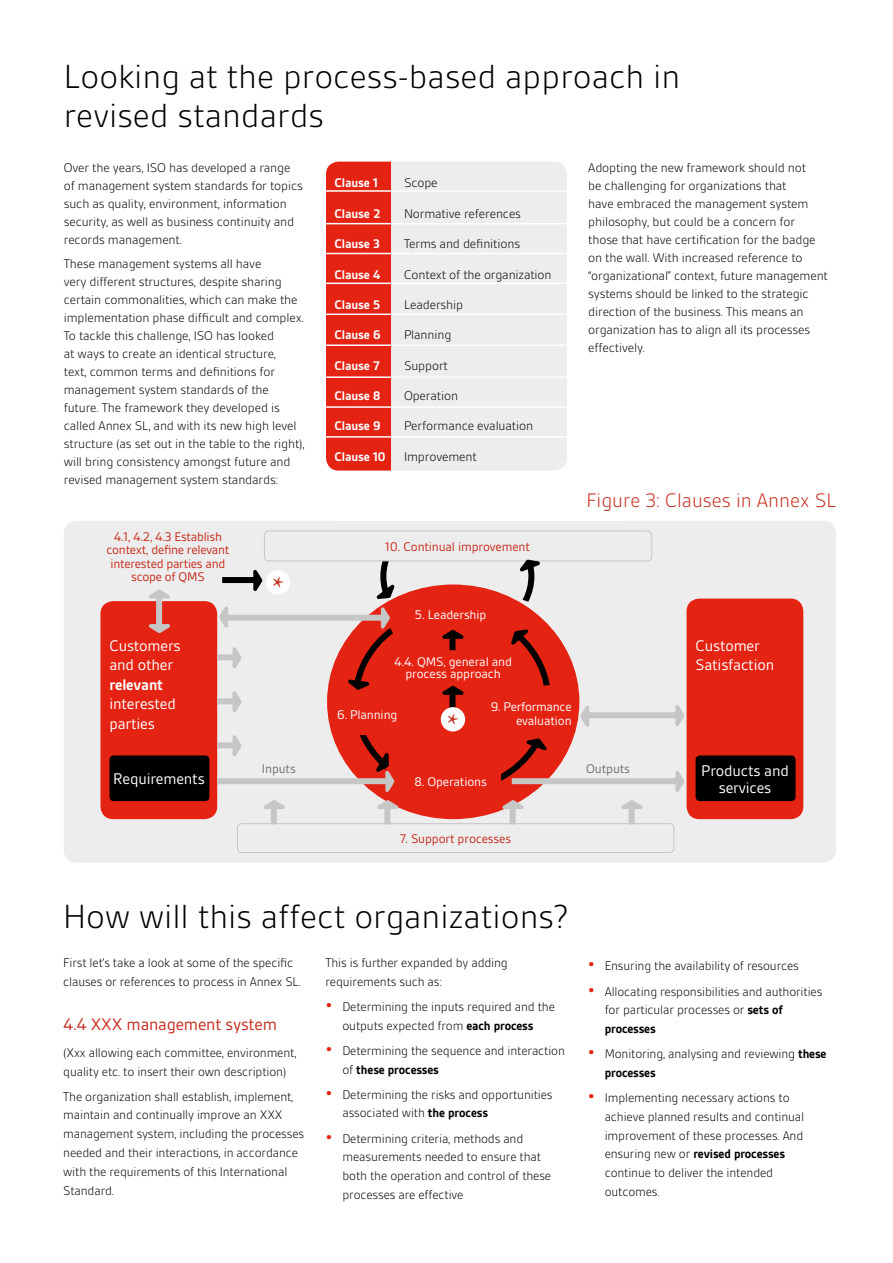
<style>
.page{position:relative;width:893px;height:1263px;background:#fff}
.page>*{position:absolute;margin:0;border:0;box-sizing:border-box;transform-origin:0 0}
.t1{font:300 36px/39px "BSI Gesta";color:#000}
.t2{font:30px "Minion Pro";color:#c62a1b}
.t3{font:300 21px "BSI Gesta";color:#c62a1b}
.t4{font:18px "BSI Gesta";letter-spacing:-.01em;color:#c62a1b}
.t5{font:16.5px/19.5px "BSI Gesta";letter-spacing:-.01em;color:#fff}
.t6{font:700 16.5px "BSI Gesta";letter-spacing:-.01em;color:#fff}
.t7{font:300 13.5px/18px "BSI Gesta";letter-spacing:-.01em;color:#000}
.t8{font:13.5px/13.5px "BSI Gesta";letter-spacing:-.02em;color:#c62a1b;text-align:center}
.t9{font:13.5px/12px "BSI Gesta";letter-spacing:-.01em;color:#fff;text-align:center}
.t10{font:700 13.5px "BSI Gesta";letter-spacing:-.01em;color:#fff}
.t11{font:13.5px "BSI Gesta";letter-spacing:-.01em;color:#706f6f}
.s1{font-weight:700;font-size:18px;color:#e42313}
.s2{font-weight:700}
</style>
<div class="page">
<div style="left:326px;top:162px;width:65px;height:309px;background:#e42313"></div>
<div style="left:391px;top:162px;width:176px;height:309px;background:#ededed"></div>
<hr style="left:326px;top:190px;width:241px;height:2px;background:#fff">
<hr style="left:326px;top:223px;width:241px;height:1px;background:#fff">
<hr style="left:326px;top:253px;width:241px;height:1px;background:#fff">
<hr style="left:326px;top:283px;width:241px;height:1px;background:#fff">
<hr style="left:326px;top:314px;width:241px;height:1px;background:#fff">
<hr style="left:326px;top:344px;width:241px;height:2px;background:#fff">
<hr style="left:326px;top:376px;width:241px;height:2px;background:#fff">
<hr style="left:326px;top:406px;width:241px;height:2px;background:#fff">
<hr style="left:326px;top:436px;width:241px;height:2px;background:#fff">
<div style="left:64px;top:521px;width:772px;height:342px;background:#ededed;border-radius:13px"></div>
<div style="left:327px;top:584px;width:252px;height:235px;background:#e42313;border-radius:50%"></div>
<div style="left:100px;top:601px;width:117px;height:218px;background:#e42313;border-radius:13px"></div>
<div style="left:687px;top:599px;width:116px;height:220px;background:#e42313;border-radius:13px"></div>
<div style="left:109px;top:755px;width:100px;height:46px;background:#000;border-radius:4px"></div>
<div style="left:237px;top:823px;width:437px;height:30px;border:1px solid #c6c6c6;border-radius:4px"></div>
<div style="left:264px;top:531px;width:388px;height:30px;border:1px solid #c6c6c6;border-radius:4px"></div>
<div style="left:696px;top:755px;width:99px;height:46px;background:#000;border-radius:4px"></div>
<div style="left:512px;top:778px;width:164px;height:6px;background:#c6c6c6"></div>
<svg style="left:675px;top:768px;width:12px;height:35px"></svg>
<svg style="left:264px;top:800px;width:21px;height:10px"></svg>
<div style="left:271px;top:808px;width:6px;height:16px;background:#c6c6c6"></div>
<div style="left:384px;top:808px;width:6px;height:16px;background:#c6c6c6"></div>
<div style="left:510px;top:808px;width:6px;height:16px;background:#c6c6c6"></div>
<svg style="left:621px;top:800px;width:22px;height:12px"></svg>
<div style="left:628px;top:808px;width:6px;height:16px;background:#c6c6c6"></div>
<div style="left:222px;top:615px;width:160px;height:6px;background:#c6c6c6"></div>
<svg style="left:217px;top:606px;width:14px;height:25px"></svg>
<div style="left:266px;top:570px;width:24px;height:24px;background:#fff;border-radius:50%"></div>
<svg style="left:229px;top:647px;width:13px;height:22px"></svg>
<div style="left:217px;top:654px;width:16px;height:6px;background:#c6c6c6"></div>
<svg style="left:250px;top:569px;width:13px;height:22px"></svg>
<div style="left:222px;top:577px;width:32px;height:6px;background:#000"></div>
<svg style="left:229px;top:691px;width:13px;height:22px"></svg>
<div style="left:217px;top:698px;width:16px;height:6px;background:#c6c6c6"></div>
<svg style="left:229px;top:735px;width:13px;height:22px"></svg>
<div style="left:217px;top:742px;width:16px;height:6px;background:#c6c6c6"></div>
<div style="left:587px;top:712px;width:89px;height:6px;background:#c6c6c6"></div>
<svg style="left:672px;top:702px;width:15px;height:35px"></svg>
<svg style="left:578px;top:694px;width:14px;height:33px"></svg>
<div style="left:156px;top:598px;width:6px;height:28px;background:#c6c6c6"></div>
<svg style="left:146px;top:589px;width:35px;height:13px"></svg>
<svg style="left:148px;top:621px;width:22px;height:12px"></svg>
<div style="left:217px;top:778px;width:169px;height:6px;background:#c6c6c6"></div>
<svg style="left:338px;top:559px;width:223px;height:253px"></svg>
<h1 class="t1" style="left:64px;top:57px;width:618px">Looking at the process-based approach in revised standards</h1>
<p class="t7" style="left:64px;top:158px;width:241px">Over the years, ISO has developed a range of management system standards for topics such as quality, environment, information security, as well as business continuity and records management.</p>
<p class="t7" style="left:64px;top:255px;width:242px">These management systems all have<br>very different structures, despite sharing certain commonalities, which can make the implementation phase difficult and complex.<br>To tackle this challenge, ISO has looked<br>at ways to create an identical structure,<br>text, common terms and definitions for management system standards of the future. The framework they developed is called Annex SL, and with its new high level structure (as set out in the table to the right), will bring consistency amongst future and revised management system standards:</p>
<p class="t7" style="left:588px;top:158px;width:241px">Adopting the new framework should not<br>be challenging for organizations that<br>have embraced the management system philosophy, but could be a concern for those that have certification for the badge on the wall. With increased reference to “organizational” context, future management systems should be linked to the strategic direction of the business. This means an organization has to align all its processes effectively.</p>
<p class="t10" style="left:334px;top:176px;width:45px">Clause 1</p>
<p class="t7" style="left:404px;top:174px;width:35px">Scope</p>
<p class="t10" style="left:334px;top:206px;width:47px">Clause 2</p>
<p class="t7" style="left:404px;top:204px;width:119px">Normative references</p>
<p class="t10" style="left:334px;top:237px;width:47px">Clause 3</p>
<p class="t7" style="left:404px;top:235px;width:118px">Terms and definitions</p>
<p class="t10" style="left:334px;top:267px;width:47px">Clause 4</p>
<p class="t7" style="left:404px;top:265px;width:149px">Context of the organization</p>
<p class="t10" style="left:334px;top:298px;width:47px">Clause 5</p>
<p class="t7" style="left:404px;top:296px;width:61px">Leadership</p>
<p class="t10" style="left:334px;top:328px;width:48px">Clause 6</p>
<p class="t7" style="left:404px;top:326px;width:49px">Planning</p>
<p class="t10" style="left:334px;top:358px;width:47px">Clause 7</p>
<p class="t7" style="left:404px;top:356px;width:45px">Support</p>
<p class="t10" style="left:334px;top:389px;width:47px">Clause 8</p>
<p class="t7" style="left:404px;top:387px;width:56px">Operation</p>
<p class="t10" style="left:334px;top:419px;width:48px">Clause 9</p>
<p class="t7" style="left:404px;top:417px;width:131px">Performance evaluation</p>
<p class="t10" style="left:334px;top:449px;width:53px">Clause 10</p>
<p class="t7" style="left:404px;top:447px;width:74px">Improvement</p>
<p class="t8" style="left:107px;top:530px;width:124px">4.1, 4.2, 4.3 Establish context, define relevant interested parties and scope of QMS</p>
<p class="t5" style="left:109px;top:635px;width:73px">Customers and other</p>
<p class="t6" style="left:109px;top:676px;width:55px">relevant</p>
<p class="t5" style="left:109px;top:694px;width:68px">interested parties</p>
<p class="t5" style="left:113px;top:769px;width:93px">Requirements</p>
<h2 class="t2" style="left:272px;top:567px;width:14px">*</h2>
<p class="t8" style="left:385px;top:540px;width:146px">10. Continual improvement</p>
<h3 class="t3" style="left:587px;top:490px;width:251px">Figure 3: Clauses in Annex SL</h3>
<p class="t9" style="left:415px;top:609px;width:73px">5. Leadership</p>
<p class="t9" style="left:394px;top:656px;width:119px">4.4. QMS, general and process approach</p>
<p class="t9" style="left:337px;top:709px;width:62px">6. Planning</p>
<h2 class="t2" style="left:447px;top:704px;width:14px">*</h2>
<p class="t9" style="left:491px;top:700px;width:82px;line-height:13.5px;text-align:right">9. Performance evaluation</p>
<p class="t5" style="left:696px;top:635px;width:80px">Customer<br>Satisfaction</p>
<p class="t11" style="left:262px;top:762px;width:35px">Inputs</p>
<p class="t11" style="left:586px;top:762px;width:45px">Outputs</p>
<p class="t9" style="left:415px;top:776px;width:74px">8. Operations</p>
<p class="t8" style="left:399px;top:832px;width:113px">7. Support processes</p>
<p class="t5" style="left:701px;top:763px;width:89px;line-height:16.5px;text-align:center">Products and services</p>
<h1 class="t1" style="left:63px;top:897px;width:507px">How will this affect organizations?</h1>
<p class="t7" style="left:63px;top:953px;width:239px;line-height:18.8px">First let’s take a look at some of the specific clauses or references to process in Annex SL.</p>
<h3 class="t4" style="left:63px;top:1014px;width:215px">4.4 XXX management system</h3>
<p class="t7" style="left:63px;top:1043px;width:235px;line-height:18.8px">(Xxx allowing each committee, environment, quality etc. to insert their own description)</p>
<p class="t7" style="left:63px;top:1087px;width:242px;line-height:18.8px">The organization shall establish, implement, maintain and continually improve an XXX management system, including the processes needed and their interactions, in accordance with the requirements of this International Standard.</p>
<p class="t7" style="left:325px;top:953px;width:184px;line-height:18.8px">This is further expanded by adding requirements such as:</p>
<p class="t7" style="left:325px;top:997px;width:231px;line-height:18.8px;text-align:center"><span class="s1">•</span> Determining the inputs required and the outputs expected from <span class="s2">each process</span></p>
<p class="t7" style="left:342px;top:1041px;width:224px;line-height:18.8px;text-indent:-17px"><span class="s1">•</span> Determining the sequence and interaction of <span class="s2">these processes</span></p>
<p class="t7" style="left:342px;top:1085px;width:212px;line-height:18.8px;text-indent:-17px"><span class="s1">•</span> Determining the risks and opportunities associated with <span class="s2">the process</span></p>
<p class="t7" style="left:342px;top:1129px;width:210px;line-height:18.8px;text-indent:-17px"><span class="s1">•</span> Determining criteria, methods and measurements needed to ensure that both the operation and control of these processes are effective</p>
<p class="t7" style="left:588px;top:957px;width:213px"><span class="s1">•</span> Ensuring the availability of resources</p>
<p class="t7" style="left:605px;top:982px;width:219px;line-height:18.8px;text-indent:-17px"><span class="s1">•</span> Allocating responsibilities and authorities for particular processes or <span class="s2">sets of processes</span></p>
<p class="t7" style="left:605px;top:1044px;width:223px;line-height:18.8px;text-indent:-17px"><span class="s1">•</span> Monitoring, analysing and reviewing <span class="s2">these processes</span></p>
<p class="t7" style="left:605px;top:1088px;width:201px;line-height:18.8px;text-indent:-17px"><span class="s1">•</span> Implementing necessary actions to achieve planned results and continual improvement of these processes. And ensuring new or <span class="s2">revised processes </span>continue to deliver the intended outcomes.</p>
</div>
